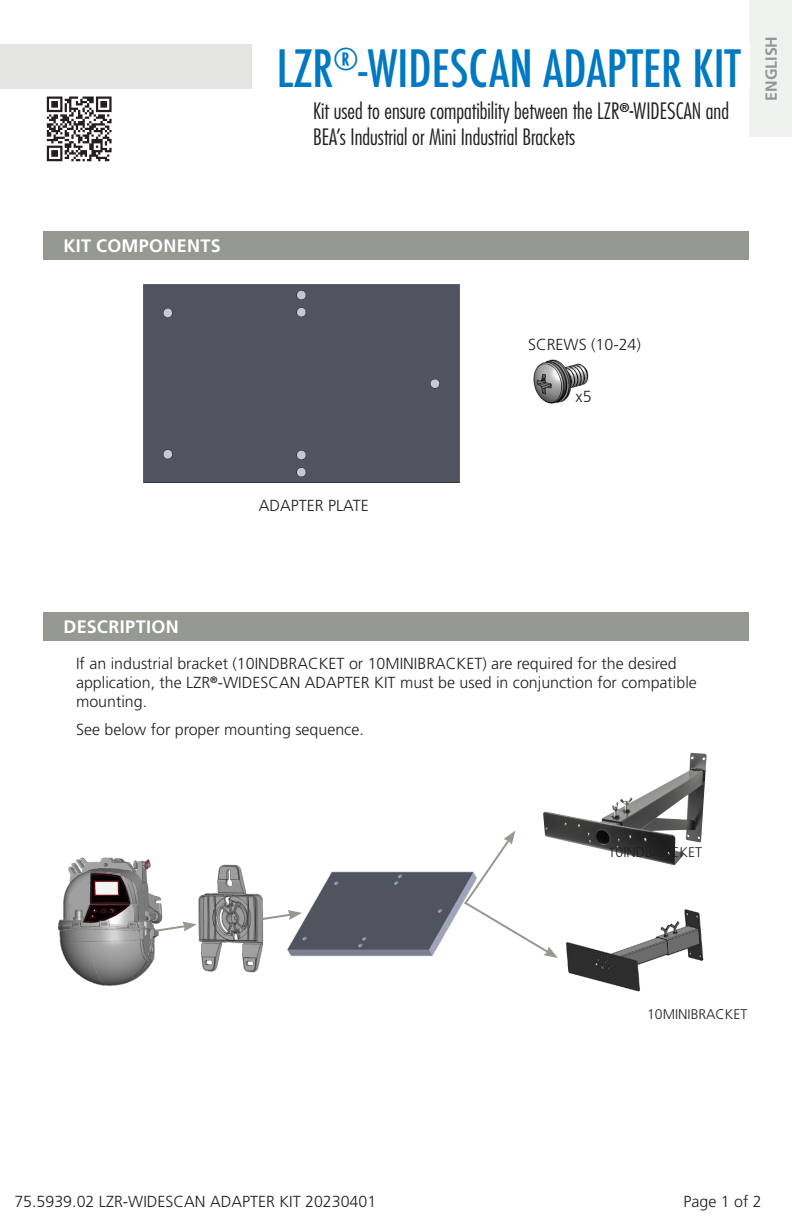
<style>
.page{position:relative;width:792px;height:1224px;background:#fff}
.page>*{position:absolute;margin:0;border:0;box-sizing:border-box;transform-origin:0 0}
.t1{font:500 condensed 50px "Futura";color:#0079c2}
.t2{font:300 condensed 22px/26.4px "Futura Std";color:#231f20}
.resumé_tech{font:700 18px "Frutiger LT Std";letter-spacing:.02em;color:#fff}
.t3{font:300 16px/19.2px "Frutiger LT Std";color:#231f20}
.t4{font:700 16px "Frutiger LT Std";color:#939598}
.t5{font:300 14px "Frutiger LT Std";color:#231f20}
</style>
<div class="page">
<div style="left:0;top:44px;width:731px;height:45px;background:#e4e5e3"></div>
<div style="left:750px;top:0;width:42px;height:137px;background:#f0f2f0"></div>
<div style="left:252px;top:43px;width:498px;height:46px;background:#fff"></div>
<div style="left:43px;top:231px;width:706px;height:29px;background:#969991"></div>
<div style="left:43px;top:612px;width:706px;height:29px;background:#969991"></div>
<img style="left:198px;top:864px;width:66px;height:109px">
<div style="left:144px;top:284px;width:316px;height:198px;background:#51545f"></div>
<svg style="left:47px;top:97px;width:65px;height:64px"></svg>
<img style="left:543px;top:753px;width:164px;height:112px">
<img style="left:566px;top:909px;width:138px;height:83px">
<img style="left:533px;top:359px;width:56px;height:45px">
<img style="left:57px;top:857px;width:106px;height:129px">
<img style="left:287px;top:871px;width:175px;height:86px">
<svg style="left:155px;top:922px;width:42px;height:11px"></svg>
<svg style="left:260px;top:910px;width:42px;height:11px"></svg>
<svg style="left:462px;top:831px;width:96px;height:127px"></svg>
<p class="resumé_tech" style="left:64px;top:236px;width:159px">KIT COMPONENTS</p>
<p class="t1" style="left:277px;top:36px;width:465px">LZR<sup>®</sup>-WIDESCAN ADAPTER KIT</p>
<p class="t2" style="left:313px;top:98px;width:417px">Kit used to ensure compatibility between the LZR<sup>®</sup>-WIDESCAN and<br>BEA’s Industrial or Mini Industrial Brackets</p>
<p class="t4" style="left:762px;top:101px;width:66px;rotate:-90deg">ENGLISH</p>
<p class="t3" style="left:259px;top:496px;width:112px">ADAPTER PLATE</p>
<p class="t3" style="left:528px;top:335px;width:114px">SCREWS (10-24)</p>
<p class="t3" style="left:576px;top:387px;width:17px">x5</p>
<p class="resumé_tech" style="left:64px;top:616px;width:117px">DESCRIPTION</p>
<p class="t3" style="left:76px;top:654px;width:622px">If an industrial bracket (10INDBRACKET or 10MINIBRACKET) are required for the desired application, the LZR<sup>®</sup>-WIDESCAN ADAPTER KIT must be used in conjunction for compatible mounting.</p>
<p class="t3" style="left:76px;top:720px;width:289px">See below for proper mounting sequence.</p>
<p class="t5" style="left:608px;top:844px;width:96px">10INDBRACKET</p>
<p class="t5" style="left:647px;top:1007px;width:102px">10MINIBRACKET</p>
<p class="t3" style="left:14px;top:1192px;width:363px">75.5939.02 LZR-WIDESCAN ADAPTER KIT 20230401</p>
<p class="t3" style="left:684px;top:1192px;width:80px">Page 1 of 2</p>
</div>
